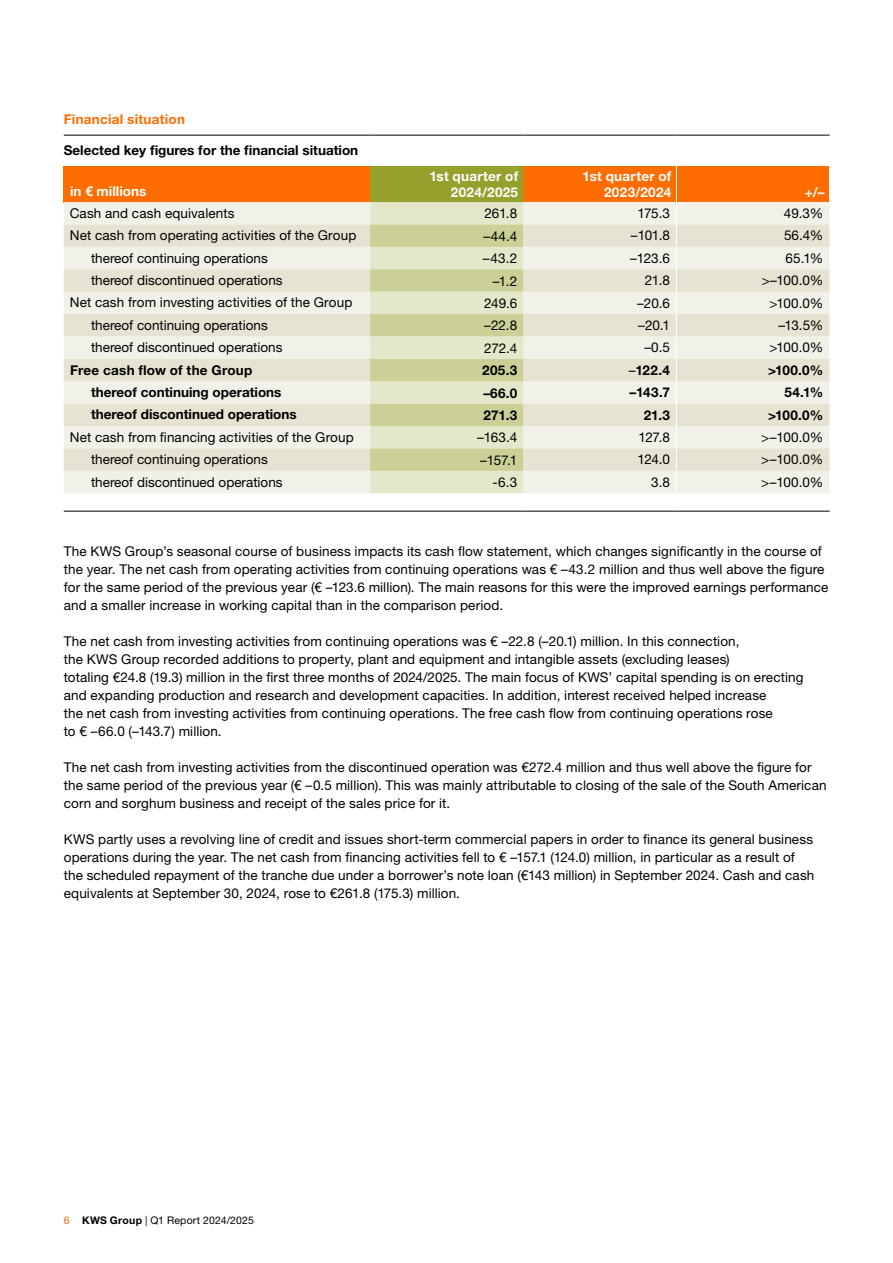
<style>
.page{position:relative;width:893px;height:1263px;background:#fff}
.page>*{position:absolute;margin:0;border:0;box-sizing:border-box;transform-origin:0 0}
.t1{font:13.5px/18px "Helvetica Neue LT Std";letter-spacing:.01em;color:#000}
.t2{font:700 13.5px "Helvetica Neue LT Std";color:#000}
.t3{font:700 13.5px/16.2px "Helvetica Neue LT Std";letter-spacing:.02em;color:#fff;text-align:right}
.t4{font:700 13.5px "Helvetica Neue LT Std";letter-spacing:.02em;color:#000}
.t5{font:700 13.5px "Helvetica Neue LT Std";letter-spacing:.02em;color:#ff6c00}
.t6{font:700 13.5px "Helvetica Neue LT Std";color:#fff}
.t7{font:10.5px "Helvetica Neue LT Std";letter-spacing:.02em;color:#000}
.s1{font-weight:400}
.s2{color:#ff6c00}
.s3{font-weight:700}
</style>
<div class="page">
<div style="left:64px;top:166px;width:306px;height:36px;background:#ff6c00"></div>
<div style="left:64px;top:202px;width:306px;height:291px;background:#f2f1e9"></div>
<svg style="left:64px;top:224px;width:306px;height:247px;background:#ebe9dd"></svg>
<hr style="left:64px;top:135px;width:306px;height:1px;background:#000">
<hr style="left:370px;top:135px;width:153px;height:1px;background:#000">
<hr style="left:523px;top:135px;width:153px;height:1px;background:#000">
<hr style="left:676px;top:135px;width:154px;height:1px;background:#000">
<svg style="left:370px;top:166px;width:460px;height:327px;background:#e4dabb"></svg>
<hr style="left:676px;top:166px;width:1px;height:36px;background:#fff">
<hr style="left:64px;top:511px;width:306px;height:1px;background:#000">
<hr style="left:370px;top:511px;width:153px;height:1px;background:#000">
<hr style="left:523px;top:511px;width:153px;height:1px;background:#000">
<hr style="left:676px;top:511px;width:154px;height:1px;background:#000">
<p class="t5" style="left:64px;top:111px;width:123px">Financial situation</p>
<p class="t2" style="left:64px;top:142px;width:296px">Selected key figures for the financial situation</p>
<p class="t6" style="left:70px;top:183px;width:78px">in € millions</p>
<p class="t3" style="left:429px;top:168px;width:90px">1st quarter of<br>2024/2025</p>
<p class="t3" style="left:583px;top:168px;width:90px">1st quarter of<br>2023/2024</p>
<p class="t3" style="left:805px;top:184px;width:21px">+/–</p>
<p class="t1" style="left:70px;top:204px;width:166px">Cash and cash equivalents</p>
<p class="t1" style="left:484px;top:204px;width:34px">261.8</p>
<p class="t1" style="left:637px;top:204px;width:34px">175.3</p>
<p class="t1" style="left:784px;top:204px;width:41px">49.3%</p>
<p class="t1" style="left:70px;top:226px;width:288px">Net cash from operating activities of the Group</p>
<p class="t1" style="left:483px;top:227px;width:35px">–44.4</p>
<p class="t1" style="left:631px;top:226px;width:41px">–101.8</p>
<p class="t1" style="left:784px;top:226px;width:41px">56.4%</p>
<p class="t1" style="left:91px;top:248px;width:178px">thereof continuing operations</p>
<p class="t1" style="left:483px;top:249px;width:36px">–43.2</p>
<p class="t1" style="left:630px;top:249px;width:41px">–123.6</p>
<p class="t1" style="left:786px;top:249px;width:39px">65.1%</p>
<p class="t1" style="left:91px;top:271px;width:193px">thereof discontinued operations</p>
<p class="t1" style="left:493px;top:272px;width:26px">–1.2</p>
<p class="t1" style="left:645px;top:271px;width:27px">21.8</p>
<p class="t1" style="left:762px;top:271px;width:63px">&gt;–100.0%</p>
<p class="t1" style="left:70px;top:293px;width:284px">Net cash from investing activities of the Group</p>
<p class="t1" style="left:484px;top:294px;width:35px">249.6</p>
<p class="t1" style="left:637px;top:294px;width:34px">–20.6</p>
<p class="t1" style="left:769px;top:294px;width:55px">&gt;100.0%</p>
<p class="t1" style="left:91px;top:316px;width:178px">thereof continuing operations</p>
<p class="t1" style="left:484px;top:316px;width:35px">–22.8</p>
<p class="t1" style="left:638px;top:316px;width:33px">–20.1</p>
<p class="t1" style="left:778px;top:316px;width:46px">–13.5%</p>
<p class="t1" style="left:91px;top:338px;width:193px">thereof discontinued operations</p>
<p class="t1" style="left:484px;top:339px;width:35px">272.4</p>
<p class="t1" style="left:644px;top:338px;width:27px">–0.5</p>
<p class="t1" style="left:769px;top:338px;width:55px">&gt;100.0%</p>
<p class="t4" style="left:70px;top:362px;width:184px">Free cash flow of the Group</p>
<p class="t2" style="left:482px;top:362px;width:37px">205.3</p>
<p class="t2" style="left:629px;top:362px;width:43px"><span class="s1">–</span>122.4</p>
<p class="t2" style="left:768px;top:362px;width:57px">&gt;100.0%</p>
<p class="t2" style="left:91px;top:384px;width:192px">thereof continuing operations</p>
<p class="t2" style="left:483px;top:384px;width:35px">–66.0</p>
<p class="t2" style="left:629px;top:384px;width:42px">–143.7</p>
<p class="t2" style="left:784px;top:384px;width:40px">54.1%</p>
<p class="t2" style="left:91px;top:406px;width:207px">thereof discontinued operations</p>
<p class="t2" style="left:483px;top:407px;width:35px">271.3</p>
<p class="t2" style="left:644px;top:406px;width:28px">21.3</p>
<p class="t2" style="left:768px;top:406px;width:57px">&gt;100.0%</p>
<p class="t1" style="left:70px;top:428px;width:285px">Net cash from financing activities of the Group</p>
<p class="t1" style="left:477px;top:428px;width:42px">–163.4</p>
<p class="t1" style="left:638px;top:428px;width:33px">127.8</p>
<p class="t1" style="left:761px;top:428px;width:64px">&gt;–100.0%</p>
<p class="t1" style="left:91px;top:450px;width:178px">thereof continuing operations</p>
<p class="t1" style="left:480px;top:451px;width:39px">–157.1</p>
<p class="t1" style="left:637px;top:450px;width:34px">124.0</p>
<p class="t1" style="left:761px;top:450px;width:64px">&gt;–100.0%</p>
<p class="t1" style="left:91px;top:472px;width:193px">thereof discontinued operations</p>
<p class="t1" style="left:493px;top:473px;width:26px">-6.3</p>
<p class="t1" style="left:651px;top:473px;width:20px">3.8</p>
<p class="t1" style="left:761px;top:473px;width:64px">&gt;–100.0%</p>
<p class="t1" style="left:64px;top:542px;width:766px">The KWS Group’s seasonal course of business impacts its cash flow statement, which changes significantly in the course of the year. The net cash from operating activities from continuing operations was € –43.2 million and thus well above the figure for the same period of the previous year (€ –123.6 million). The main reasons for this were the improved earnings performance and a smaller increase in working capital than in the comparison period.</p>
<p class="t1" style="left:64px;top:632px;width:741px">The net cash from investing activities from continuing operations was € –22.8 (–20.1) million. In this connection,<br>the KWS Group recorded additions to property, plant and equipment and intangible assets (excluding leases)<br>totaling €24.8 (19.3) million in the first three months of 2024/2025. The main focus of KWS’ capital spending is on erecting and expanding production and research and development capacities. In addition, interest received helped increase<br>the net cash from investing activities from continuing operations. The free cash flow from continuing operations rose<br>to € –66.0 (–143.7) million.</p>
<p class="t1" style="left:64px;top:758px;width:764px">The net cash from investing activities from the discontinued operation was €272.4 million and thus well above the figure for the same period of the previous year (€ –0.5 million). This was mainly attributable to closing of the sale of the South American corn and sorghum business and receipt of the sales price for it.</p>
<p class="t1" style="left:64px;top:830px;width:752px">KWS partly uses a revolving line of credit and issues short-term commercial papers in order to finance its general business operations during the year. The net cash from financing activities fell to € –157.1 (124.0) million, in particular as a result of the scheduled repayment of the tranche due under a borrower’s note loan (€143 million) in September 2024. Cash and cash equivalents at September 30, 2024, rose to €261.8 (175.3) million.</p>
<p class="t7" style="left:64px;top:1214px;width:192px"><span class="s2">6</span> <span class="s3">KWS Group</span> | Q1 Report 2024/2025</p>
</div>
